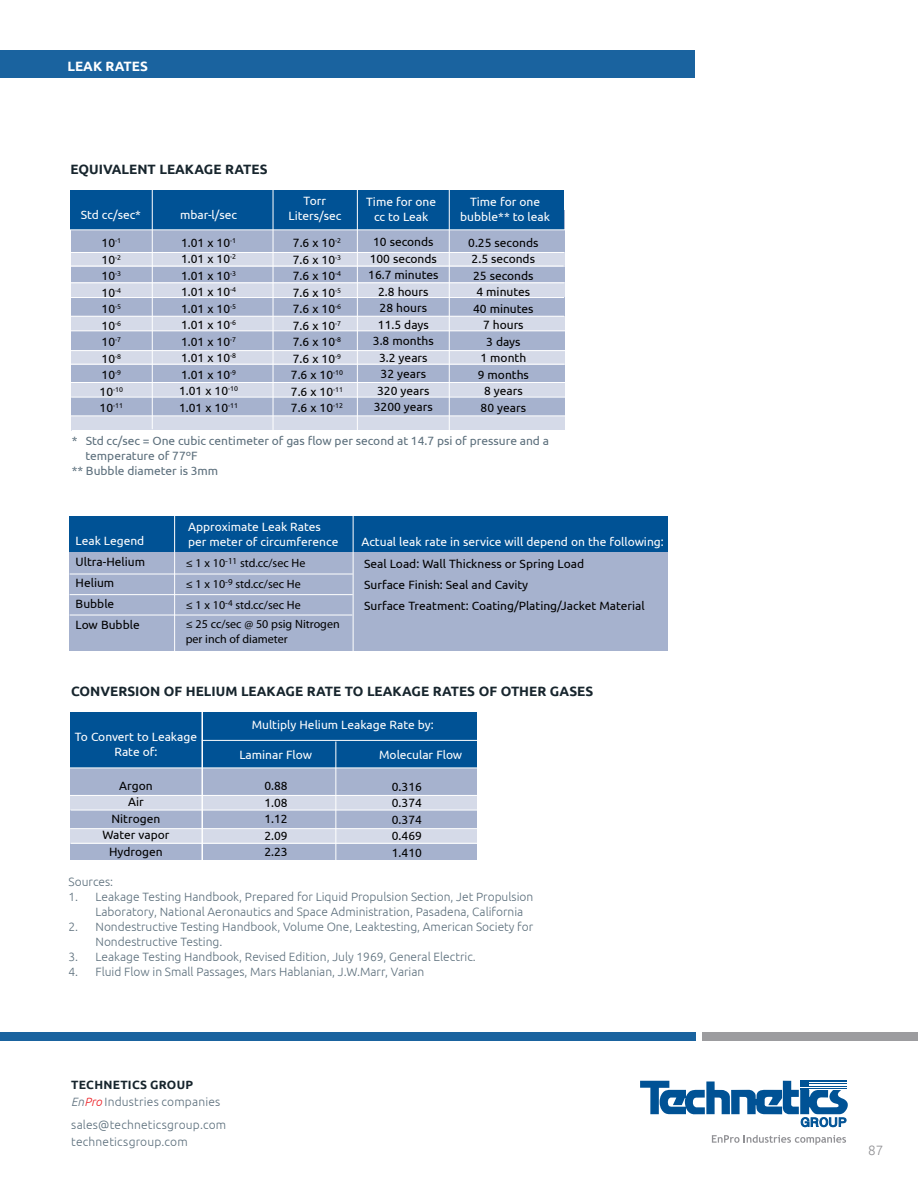
<style>
.page{position:relative;width:918px;height:1188px;background:#fff}
.page>*{position:absolute;margin:0;border:0;box-sizing:border-box;transform-origin:0 0}
.t1{font:700 13.5px "Ubuntu";color:#17252d}
.t2{font:700 13.5px "Ubuntu";color:#fff}
.t3{font:300 13.5px "Ubuntu";color:#919194}
.t4{font:12px/16.5px "Ubuntu";color:#000}
.t5{font:300 12px/16.5px "Ubuntu";color:#5c6f7c}
.t6{font:12px/15px "Ubuntu";color:#fff;text-align:center}
.t7{font:12px "Ubuntu";color:#5c6f7c}
.t8{font:12px/21px "Myriad Pro";color:#000}
.t9{font:7.05px "Ubuntu";color:#000}
.s1{font-size:12px}
.s2{font-weight:700;color:#17252d}
.s3{font-style:italic}
.s4{font-style:italic;color:#ed1e24}
</style>
<div class="page">
<svg style="left:640px;top:1081px;width:208px;height:64px"></svg>
<div style="left:0;top:1032px;width:695px;height:9px;background:#1a639f"></div>
<div style="left:702px;top:1032px;width:216px;height:9px;background:#9c9c9f"></div>
<div style="left:0;top:50px;width:695px;height:28px;background:#1a639f"></div>
<div style="left:71px;top:210px;width:493px;height:218px;background:#a6b2ce"></div>
<div style="left:71px;top:252px;width:493px;height:14px;background:#d5dae8"></div>
<div style="left:71px;top:283px;width:493px;height:14px;background:#d5dae8"></div>
<div style="left:71px;top:317px;width:493px;height:14px;background:#d5dae8"></div>
<hr style="left:68px;top:252px;width:496px;height:1px;background:#fff">
<hr style="left:68px;top:266px;width:496px;height:1px;background:#fff">
<hr style="left:71px;top:282px;width:493px;height:1px;background:#fff">
<hr style="left:70px;top:297px;width:494px;height:1px;background:#fff">
<hr style="left:70px;top:316px;width:494px;height:1px;background:#fff">
<hr style="left:71px;top:330px;width:495px;height:1px;background:#fff">
<div style="left:71px;top:350px;width:493px;height:14px;background:#d5dae8"></div>
<div style="left:71px;top:382px;width:494px;height:15px;background:#d5dae8"></div>
<div style="left:71px;top:416px;width:493px;height:14px;background:#d5dae8"></div>
<hr style="left:69px;top:350px;width:496px;height:1px;background:#fff">
<hr style="left:68px;top:364px;width:497px;height:1px;background:#fff">
<hr style="left:69px;top:382px;width:496px;height:1px;background:#fff">
<hr style="left:71px;top:397px;width:494px;height:1px;background:#fff">
<hr style="left:71px;top:416px;width:494px;height:1px;background:#fff">
<div style="left:71px;top:190px;width:493px;height:40px;background:#005295"></div>
<hr style="left:273px;top:172px;width:1px;height:261px;background:#fff">
<hr style="left:357px;top:172px;width:1px;height:261px;background:#fff">
<hr style="left:152px;top:181px;width:1px;height:248px;background:#fff">
<hr style="left:449px;top:172px;width:1px;height:261px;background:#fff">
<hr style="left:70px;top:229px;width:496px;height:1px;background:#fff">
<div style="left:70px;top:531px;width:598px;height:119px;background:#a6b2ce"></div>
<div style="left:70px;top:516px;width:598px;height:36px;background:#005295"></div>
<hr style="left:70px;top:574px;width:283px;height:1px;background:#fff">
<hr style="left:70px;top:594px;width:283px;height:1px;background:#fff">
<hr style="left:70px;top:615px;width:282px;height:1px;background:#fff">
<hr style="left:174px;top:515px;width:1px;height:152px;background:#fff">
<hr style="left:353px;top:511px;width:1px;height:158px;background:#fff">
<div style="left:70px;top:748px;width:407px;height:112px;background:#a6b2ce"></div>
<div style="left:70px;top:796px;width:406px;height:14px;background:#d5dae8"></div>
<hr style="left:70px;top:795px;width:407px;height:1px;background:#fff">
<hr style="left:71px;top:810px;width:407px;height:1px;background:#fff">
<div style="left:70px;top:829px;width:407px;height:14px;background:#d5dae8"></div>
<hr style="left:70px;top:828px;width:407px;height:1px;background:#fff">
<hr style="left:71px;top:843px;width:408px;height:1px;background:#fff">
<div style="left:70px;top:712px;width:407px;height:56px;background:#005295"></div>
<hr style="left:335px;top:742px;width:1px;height:131px;background:#fff">
<hr style="left:201px;top:702px;width:2px;height:170px;background:#fff">
<hr style="left:202px;top:740px;width:277px;height:1px;background:#fff">
<hr style="left:69px;top:768px;width:496px;height:1px;background:#fff">
<p class="t2" style="left:68px;top:58px;width:73px">LEAK RATES</p>
<p class="t1" style="left:71px;top:161px;width:164px">EQUIVALENT LEAKAG E RAT</p>
<p class="t1" style="left:252px;top:161px;width:18px">ES</p>
<p class="t6" style="left:81px;top:207px;width:62px">Std cc/sec*</p>
<p class="t4" style="left:102px;top:235px;width:21px;text-align:justify">10<sup>-1<br></sup>10<sup>-2<br></sup>10<sup>-3<br></sup>10<sup>-4<br></sup>10<sup>-5<br></sup>10<sup>-6<br></sup>10<sup>-7<br></sup>10<sup>-8<br></sup>10<sup>-9</sup></p>
<p class="t9" style="left:100px;top:385px;width:25px"><span class="s1">10</span>-10</p>
<p class="t9" style="left:100px;top:402px;width:25px"><span class="s1">10</span>-11</p>
<p class="t6" style="left:180px;top:207px;width:59px">mbar-l/sec</p>
<p class="t4" style="left:179px;top:234px;width:61px">1.01 x 10<sup>-1<br></sup>1.01 x 10<sup>-2<br></sup>1.01 x 10<sup>-3<br></sup>1.01 x 10<sup>-4<br></sup>1.01 x 10<sup>-5<br></sup>1.01 x 10<sup>-6<br></sup>1.01 x 10<sup>-7<br></sup>1.01 x 10<sup>-8<br></sup>1.01 x 10<sup>-9<br></sup>1.01 x 10<sup>-10<br></sup>1.01 x 10<sup>-11</sup></p>
<p class="t6" style="left:366px;top:193px;width:71px">Time for one cc to Leak</p>
<p class="t6" style="left:288px;top:193px;width:54px">Torr<br>Liters/sec</p>
<p class="t4" style="left:291px;top:234px;width:54px">7.6 x 10<sup>-2<br></sup>7.6 x 10<sup>-3<br></sup>7.6 x 10<sup>-4<br></sup>7.6 x 10<sup>-5<br></sup>7.6 x 10<sup>-6<br></sup>7.6 x 10<sup>-7<br></sup>7.6 x 10<sup>-8<br></sup>7.6 x 10<sup>-9<br></sup>7.6 x 10<sup>-10<br></sup>7.6 x 10<sup>-11<br></sup>7.6 x 10<sup>-12</sup></p>
<p class="t4" style="left:368px;top:234px;width:72px;text-align:center">10 seconds<br>100 seconds<br>16.7 minutes<br>2.8 hours<br>28 hours<br>11.5 days<br>3.8 months<br>3.2 years<br>32 years<br>320 years<br>3200 years</p>
<p class="t6" style="left:460px;top:194px;width:91px">Time for one bubble** to leak</p>
<p class="t4" style="left:468px;top:234px;width:72px;text-align:center">0.25 seconds<br>2.5 seconds<br>25 seconds<br>4 minutes<br>40 minutes<br>7 hours<br>3 days<br>1 month<br>9 months<br>8 years<br>80 years</p>
<p class="t7" style="left:72px;top:434px;width:479px">* Std cc/sec = One cubic centimeter of gas flow per second at 14.7 psi of pressure and a</p>
<p class="t7" style="left:86px;top:449px;width:114px">temperature of 77ºF</p>
<p class="t7" style="left:72px;top:464px;width:148px">** Bubble diameter is 3mm</p>
<p class="t6" style="left:76px;top:533px;width:70px">Leak Legend</p>
<p class="t4" style="left:76px;top:551px;width:71px;line-height:21px">Ultra-Helium<br>Helium<br>Bubble<br>Low Bubble</p>
<p class="t6" style="left:188px;top:518px;width:152px;text-align:left">Approximate Leak Rates per meter of circumference</p>
<p class="t8" style="left:186px;top:553px;width:121px">≤ 1 x 10<sup>-11</sup> std.cc/sec He ≤ 1 x 10<sup>-9</sup> std.cc/sec He ≤ 1 x 10<sup>-4</sup> std.cc/sec He</p>
<p class="t8" style="left:186px;top:616px;width:155px;line-height:15px">≤ 25 cc/sec @ 50 psig Nitrogen per inch of diameter</p>
<p class="t6" style="left:362px;top:534px;width:304px">Actual leak rate in service will depend on the following:</p>
<p class="t4" style="left:364px;top:553px;width:282px;line-height:21px">Seal Load: Wall Thickness or Spring Load<br>Surface Finish: Seal and Cavity<br>Surface Treatment: Coating/Plating/Jacket Material</p>
<p class="t1" style="left:71px;top:683px;width:524px">CONVERSION OF HELIUM LEAKAG E RATE TO LEAKAG E RATES OF OTHER GASES</p>
<p class="t6" style="left:252px;top:716px;width:183px">Multiply Helium Leakage Rate by:</p>
<p class="t6" style="left:239px;top:747px;width:74px">Laminar Flow</p>
<p class="t6" style="left:379px;top:747px;width:85px">Molecular Flow</p>
<p class="t6" style="left:75px;top:729px;width:124px">To Convert to Leakage<br>Rate of:</p>
<p class="t4" style="left:102px;top:777px;width:69px;text-align:center">Argon<br>Air<br>Nitrogen<br>Water vapor<br>Hydrogen</p>
<p class="t4" style="left:392px;top:778px;width:32px;text-align:justify">0.316<br>0.374<br>0.374<br>0.469<br>1.410</p>
<p class="t4" style="left:264px;top:777px;width:25px;text-align:justify">0.88<br>1.08<br>1.12<br>2.09<br>2.23</p>
<p class="t5" style="left:68px;top:873px;width:46px">Sources:</p>
<p class="t5" style="left:95px;top:889px;width:439px;line-height:15px;text-indent:-27px">1. Leakage Testing Handbook, Prepared for Liquid Propulsion Section, Jet Propulsion<br>Laboratory, National Aeronautics and Space Administration, Pasadena, California</p>
<p class="t5" style="left:95px;top:919px;width:439px;line-height:15px;text-indent:-27px">2. Nondestructive Testing Handbook, Volume One, Leaktesting, American Society for<br>Nondestructive Testing.</p>
<p class="t5" style="left:68px;top:948px;width:409px">3. Leakage Testing Handbook, Revised Edition, July 1969, General Electric.</p>
<p class="t5" style="left:68px;top:963px;width:357px">4. Fluid Flow in Small Passages, Mars Hablanian, J.W.Marr, Varian</p>
<p class="t5" style="left:71px;top:1076px;width:151px"><span class="s2">TECHNETICS GROUP<br></span><span class="s3">En</span><span class="s4">Pro</span> Industries companies</p>
<p class="t5" style="left:71px;top:1116px;width:157px">sales@techneticsgroup.com techneticsgroup.com</p>
<p class="t3" style="left:868px;top:1142px;width:17px">87</p>
</div>
